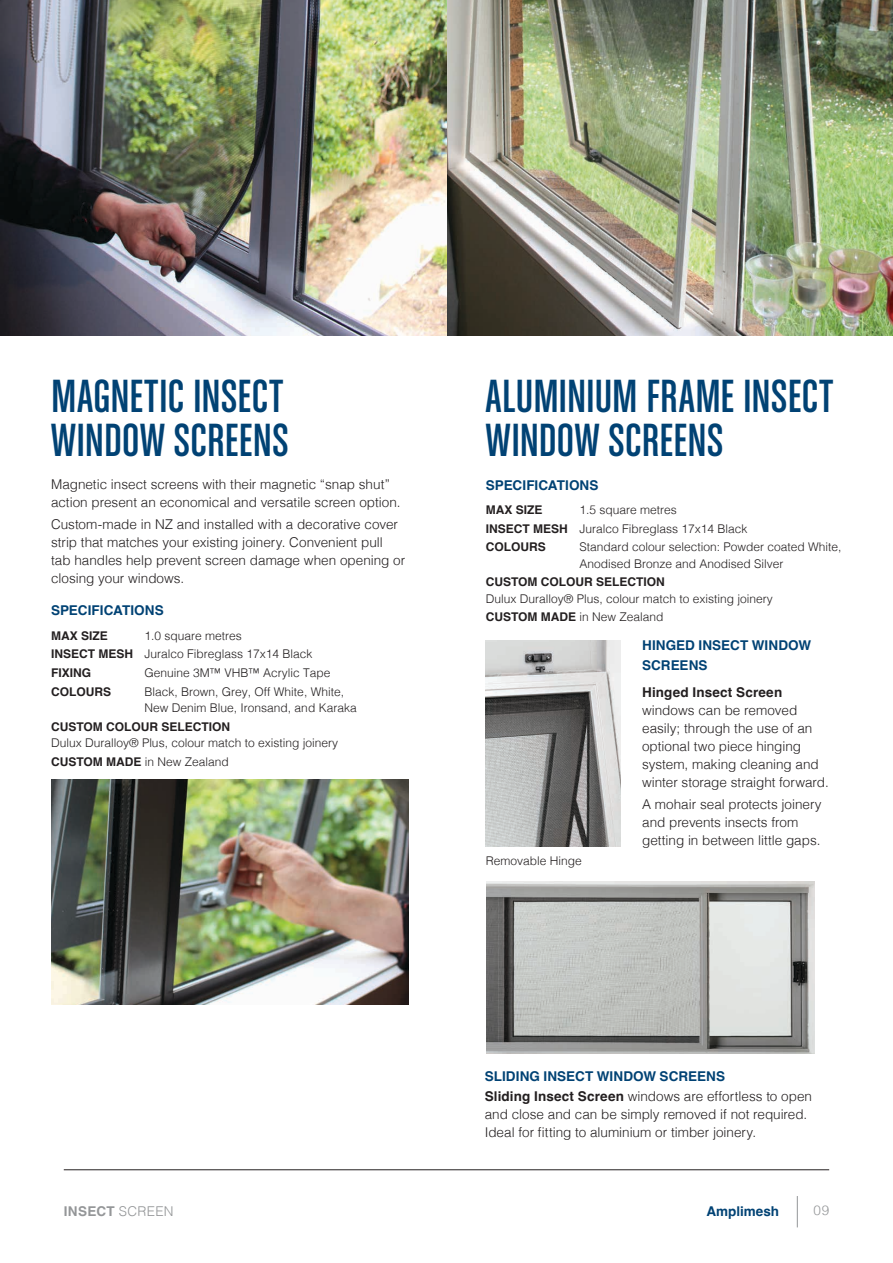
<style>
.page{position:relative;width:893px;height:1263px;background:#fff}
.page>*{position:absolute;margin:0;border:0;box-sizing:border-box;transform-origin:0 0}
.t1{font:49.5px/43.5px "Chalet Comprime Cologne Sixty";letter-spacing:.005em;color:#014274}
.t2{font:300 13.5px/18px "Helvetica";color:#231f20}
.t3{font:700 13.5px/19.5px "Helvetica";letter-spacing:.005em;color:#014274}
.t4{font:700 13.5px "Helvetica";letter-spacing:.015em;color:#231f20}
.t5{font:700 13.5px "Helvetica";letter-spacing:.025em;color:#949698}
.t6{font:300 13.5px "Helvetica";color:#949698}
.t7{font:300 12px/18.6px "Helvetica";color:#231f20}
.t8{font:700 12px "Helvetica";color:#231f20}
.s1{font-weight:700}
.s2{font-weight:300}
</style>
<div class="page">
<img style="left:487px;top:881px;width:327px;height:172px">
<hr style="left:64px;top:1169px;width:765px;height:1px;background:#231f20">
<img style="left:0;top:0;width:893px;height:336px">
<img style="left:51px;top:780px;width:357px;height:224px">
<hr style="left:797px;top:1196px;width:1px;height:31px;background:#949698">
<img style="left:486px;top:640px;width:135px;height:206px">
<h1 class="t1" style="left:51px;top:374px;width:239px">MAGNETIC INSECT<br>WINDOW SCREENS</h1>
<h1 class="t1" style="left:486px;top:374px;width:349px">ALUMINIUM FRAME INSECT<br>WINDOW SCREENS</h1>
<p class="t2" style="left:51px;top:474px;width:351px">Magnetic insect screens with their magnetic “snap shut” action present an economical and versatile screen option.</p>
<p class="t2" style="left:51px;top:515px;width:356px">Custom-made in NZ and installed with a decorative cover strip that matches your existing joinery. Convenient pull tab handles help prevent screen damage when opening or closing your windows.</p>
<p class="t3" style="left:486px;top:477px;width:114px">SPECIFICATIONS</p>
<p class="t8" style="left:486px;top:502px;width:58px">MAX SIZE</p>
<p class="t7" style="left:486px;top:500px;width:263px;text-indent:94px">1.5 square metres<br><span class="s1">INSECT MESH</span> Juralco Fibreglass 17x14 Black<br><span class="s1">COLOURS</span></p>
<p class="t7" style="left:579px;top:538px;width:264px;line-height:16.5px">Standard colour selection: Powder coated White,<br>Anodised Bronze and Anodised Silver</p>
<p class="t8" style="left:486px;top:575px;width:181px">CUSTOM COLOUR SELECTION</p>
<p class="t7" style="left:486px;top:588px;width:289px">Dulux Duralloy® Plus, colour match to existing joinery<br><span class="s1">CUSTOM MADE</span> in New Zealand</p>
<p class="t3" style="left:51px;top:602px;width:114px">SPECIFICATIONS</p>
<p class="t8" style="left:51px;top:628px;width:58px">MAX SIZE</p>
<p class="t7" style="left:51px;top:625px;width:263px;text-indent:94px">1.0 square metres<br><span class="s1">INSECT MESH</span> Juralco Fibreglass 17x14 Black<br><span class="s1">FIXING</span></p>
<p class="t7" style="left:145px;top:662px;width:187px">Genuine 3M™ VHB™ Acrylic Tape</p>
<p class="t8" style="left:51px;top:684px;width:61px">COLOURS</p>
<p class="t7" style="left:145px;top:682px;width:214px;line-height:16.5px">Black, Brown, Grey, Off White, White,<br>New Denim Blue, Ironsand, and Karaka</p>
<p class="t8" style="left:51px;top:719px;width:181px">CUSTOM COLOUR SELECTION</p>
<p class="t7" style="left:51px;top:733px;width:289px">Dulux Duralloy® Plus, colour match to existing joinery<br><span class="s1">CUSTOM MADE</span> in New Zealand</p>
<p class="t3" style="left:642px;top:637px;width:171px">HINGED INSECT WINDOW<br>SCREENS</p>
<p class="t7" style="left:486px;top:851px;width:98px">Removable Hinge</p>
<p class="t4" style="left:642px;top:684px;width:142px">Hinged Insect Screen</p>
<p class="t2" style="left:642px;top:700px;width:188px">windows can be removed easily; through the use of an optional two piece hinging system, making cleaning and winter storage straight forward.</p>
<p class="t2" style="left:642px;top:794px;width:181px">A mohair seal protects joinery and prevents insects from getting in between little gaps.</p>
<p class="t3" style="left:485px;top:1067px;width:242px">SLIDING INSECT WINDOW SCREENS</p>
<p class="t2" style="left:485px;top:1086px;width:329px"><span class="s1">Sliding Insect Screen</span> windows are effortless to open and close and can be simply removed if not required.<br>Ideal for fitting to aluminium or timber joinery.</p>
<p class="t5" style="left:64px;top:1202px;width:111px">INSECT <span class="s2">SCREEN</span></p>
<p class="t3" style="left:706px;top:1202px;width:74px">Amplimesh</p>
<p class="t6" style="left:814px;top:1199px;width:17px">09</p>
</div>
